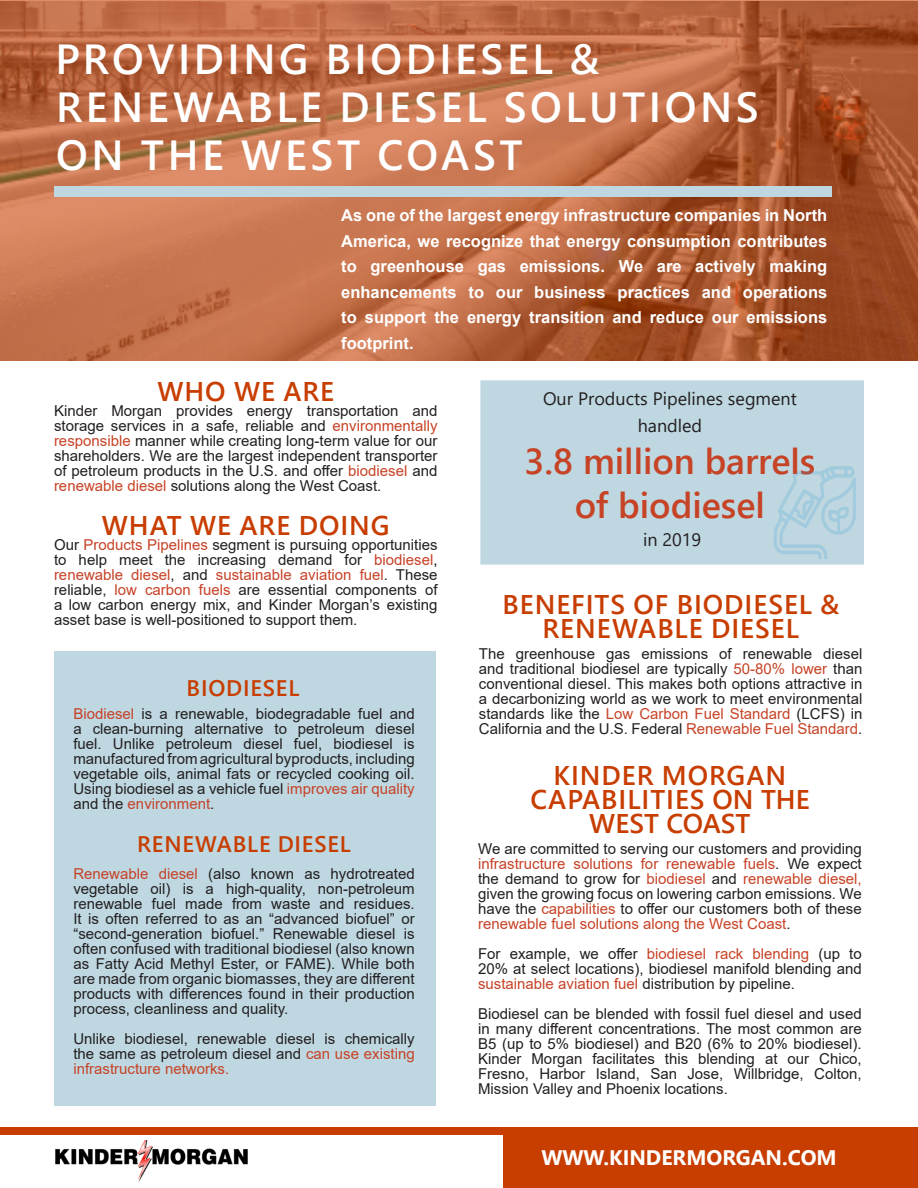
<style>
.page{position:relative;width:918px;height:1188px;background:#fff}
.page>*{position:absolute;margin:0;border:0;box-sizing:border-box;transform-origin:0 0}
.t1{font:600 42px "Segoe UI";letter-spacing:.085em;color:#fff}
.t2{font:600 36px "Segoe UI";color:#c74326}
.t3{font:600 27px/24px "Segoe UI";letter-spacing:.035em;color:#c83d00;text-align:center}
.t4{font:600 27px "Segoe UI";color:#c83d00}
.t5{font:600 22.5px "Segoe UI";letter-spacing:.035em;color:#c83d00}
.t6{font:700 21px "Segoe UI";color:#fff}
.t7{font:18px "Segoe UI";color:#231f20}
.t8{font:700 16.5px/25.5px "Arial";color:#fff;text-align:justify}
.t9{font:15px/15px "Arial";color:#231f20;text-align:justify}
.s1{color:#c74326}
.s2{color:#c64227}
.s3{color:#000}
</style>
<div class="page">
<div style="left:55px;top:651px;width:381px;height:455px;background:#bed7e1"></div>
<div style="left:1px;top:1127px;width:917px;height:7px;background:#c83d00"></div>
<div style="left:503px;top:1132px;width:415px;height:56px;background:#c83d00"></div>
<img style="left:55px;top:1140px;width:193px;height:42px">
<svg style="left:0;top:0;width:918px;height:361px;background:#bb6843"></svg>
<div style="left:54px;top:186px;width:778px;height:10px;background:#bfd7e0"></div>
<div style="left:480px;top:380px;width:384px;height:185px;background:#bed7e1;border:2px solid #bed7e1"></div>
<img style="left:774px;top:464px;width:88px;height:95px">
<p class="t1" style="left:56px;top:20px;width:545px">PROVIDING BIODIESEL &amp;</p>
<p class="t1" style="left:56px;top:68px;width:704px">RENEWABLE DIESEL SOLUTIONS</p>
<p class="t1" style="left:56px;top:116px;width:468px">ON THE WEST COAST</p>
<p class="t8" style="left:341px;top:203px;width:488px">As one of the largest energy infrastructure companies in North America, we recognize that energy consumption contributes to greenhouse gas emissions. We are actively making enhancements to our business practices and operations to support the energy transition and reduce our emissions footprint.</p>
<p class="t3" style="left:157px;top:378px;width:178px">WHO WE ARE</p>
<p class="t9" style="left:54px;top:404px;width:385px">Kinder Morgan provides energy transportation and storage services in a safe, reliable and <span class="s1">environmentally responsible</span> manner while creating long-term value for our shareholders. We are the largest independent transporter of petroleum products in the U.S. and offer <span class="s1">biodiesel</span> and <span class="s1">renewable diesel</span> solutions along the West Coast.</p>
<p class="t7" style="left:543px;top:382px;width:255px">Our Products Pipelines segment</p>
<p class="t7" style="left:638px;top:409px;width:66px">handled</p>
<p class="t2" style="left:524px;top:428px;width:292px">3.8 million barrels</p>
<p class="t2" style="left:575px;top:471px;width:192px">of biodiesel</p>
<p class="t3" style="left:102px;top:511px;width:289px">WHAT WE ARE DOING</p>
<p class="t9" style="left:54px;top:537px;width:385px">Our <span class="s2">Products Pipelines</span> segment is pursuing opportunities to help meet the increasing demand for <span class="s2">biodiesel</span><span class="s3">, </span><span class="s2">renewable diesel</span>, and <span class="s2">sustainable aviation fuel</span>. These reliable, <span class="s2">low carbon fuels</span> are essential components of a low carbon energy mix, and Kinder Morgan’s existing asset base is well-positioned to support them.</p>
<p class="t7" style="left:643px;top:523px;width:60px">in 2019</p>
<p class="t3" style="left:503px;top:591px;width:338px">BENEFITS OF BIODIESEL &amp;<br>RENEWABLE DIESEL</p>
<p class="t9" style="left:479px;top:646px;width:385px">The greenhouse gas emissions of renewable diesel and traditional biodiesel are typically <span class="s1">50-80% lower</span> than conventional diesel. This makes both options attractive in a decarbonizing world as we work to meet environmental standards like the <span class="s1">Low Carbon Fuel Standard</span> (LCFS) in California and the U.S. Federal <span class="s1">Renewable Fuel Standard</span>.</p>
<p class="t5" style="left:187px;top:666px;width:114px">BIODIESEL</p>
<p class="t9" style="left:73px;top:706px;width:343px"><span class="s2">Biodiesel</span> is a renewable, biodegradable fuel and a clean-burning alternative to petroleum diesel fuel. Unlike petroleum diesel fuel, biodiesel is manufactured from agricultural byproducts, including vegetable oils, animal fats or recycled cooking oil.<br>Using biodiesel as a vehicle fuel <span class="s2">improves air quality </span>and the <span class="s2">environment</span>.</p>
<p class="t3" style="left:531px;top:761px;width:281px">KINDER MORGAN<br>CAPABILITIES ON THE</p>
<p class="t4" style="left:589px;top:798px;width:163px">WEST COAST</p>
<p class="t9" style="left:478px;top:841px;width:385px">We are committed to serving our customers and providing <span class="s2">infrastructure solutions for renewable fuels</span>. We expect the demand to grow for <span class="s1">biodiesel</span> and <span class="s1">renewable diesel, </span>given the growing focus on lowering carbon emissions. We have the <span class="s1">capabilities</span> to offer our customers both of these <span class="s1">renewable fuel solutions along the West Coast</span>.</p>
<p class="t9" style="left:478px;top:946px;width:385px">For example, we offer <span class="s1">biodiesel rack blending</span> (up to 20% at select locations), biodiesel manifold blending and <span class="s2">sustainable aviation fuel</span> distribution by pipeline.</p>
<p class="t9" style="left:478px;top:1006px;width:385px">Biodiesel can be blended with fossil fuel diesel and used in many different concentrations. The most common are B5 (up to 5% biodiesel) and B20 (6% to 20% biodiesel).<br>Kinder Morgan facilitates this blending at our Chico, Fresno, Harbor Island, San Jose, Willbridge, Colton, Mission Valley and Phoenix locations.</p>
<p class="t5" style="left:137px;top:823px;width:215px">RENEWABLE DIESEL</p>
<p class="t9" style="left:73px;top:866px;width:343px"><span class="s2">Renewable diesel</span> (also known as hydrotreated vegetable oil) is a high-quality, non-petroleum renewable fuel made from waste and residues.<br>It is often referred to as an “advanced biofuel” or “second-generation biofuel.” Renewable diesel is often confused with traditional biodiesel (also known as Fatty Acid Methyl Ester, or FAME). While both are made from organic biomasses, they are different products with differences found in their production process, cleanliness and quality.</p>
<p class="t9" style="left:73px;top:1031px;width:343px">Unlike biodiesel, renewable diesel is chemically the same as petroleum diesel and <span class="s1">can use existing infrastructure networks.</span></p>
<p class="t6" style="left:541px;top:1138px;width:297px">WWW.KINDERMORGAN.COM</p>
</div>
